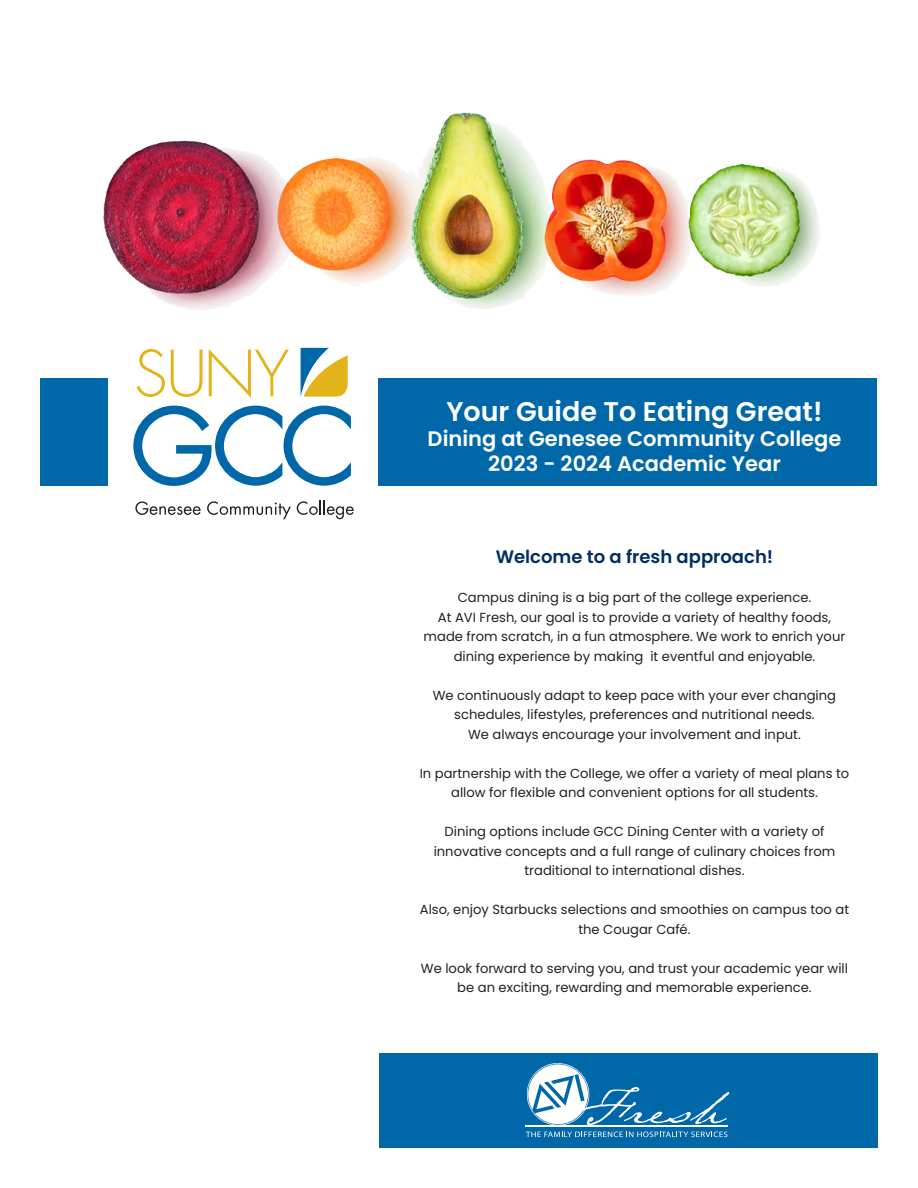
<style>
.page{position:relative;width:918px;height:1188px;background:#fff}
.page>*{position:absolute;margin:0;border:0;box-sizing:border-box;transform-origin:0 0}
.t1{font:600 27px "Poppins";color:#fff}
.SECONDARDY-HEADING{font:600 21px "Poppins";color:#fff}
.mini_heading{font:600 18px "Poppins";color:#002e60}
.t2{font:13.2px/19.5px "Poppins";color:#231f20;text-align:center}
</style>
<div class="page">
<div style="left:40px;top:378px;width:838px;height:108px;background:#0068a9"></div>
<img style="left:103px;top:112px;width:717px;height:198px">
<div style="left:108px;top:341px;width:270px;height:182px;background:#fff"></div>
<svg style="left:301px;top:348px;width:47px;height:49px"></svg>
<svg style="left:133px;top:405px;width:218px;height:81px"></svg>
<svg style="left:137px;top:349px;width:28px;height:48px"></svg>
<svg style="left:171px;top:350px;width:31px;height:47px"></svg>
<svg style="left:209px;top:349px;width:80px;height:49px"></svg>
<svg style="left:135px;top:501px;width:66px;height:14px"></svg>
<svg style="left:207px;top:501px;width:84px;height:18px"></svg>
<svg style="left:297px;top:500px;width:57px;height:19px"></svg>
<div style="left:379px;top:1053px;width:499px;height:95px;background:#0068a9"></div>
<svg style="left:525px;top:1063px;width:204px;height:74px"></svg>
<p class="t1" style="left:446px;top:396px;width:378px">Your Guide To Eating Great!</p>
<p class="SECONDARDY-HEADING" style="left:428px;top:427px;width:415px">Dining at Genesee Community College</p>
<p class="SECONDARDY-HEADING" style="left:488px;top:452px;width:294px">2023 - 2024 Academic Year</p>
<p class="mini_heading" style="left:496px;top:546px;width:279px">Welcome to a fresh approach!</p>
<p class="t2" style="left:458px;top:588px;width:355px">Campus dining is a big part of the college experience.</p>
<p class="t2" style="left:424px;top:607px;width:423px">At AVI Fresh, our goal is to provide a variety of healthy foods, made from scratch, in a fun atmosphere. We work to enrich your dining experience by making it eventful and enjoyable.</p>
<p class="t2" style="left:433px;top:685px;width:405px">We continuously adapt to keep pace with your ever changing schedules, lifestyles, preferences and nutritional needs.</p>
<p class="t2" style="left:468px;top:724px;width:334px">We always encourage your involvement and input.</p>
<p class="t2" style="left:420px;top:763px;width:431px">In partnership with the College, we offer a variety of meal plans to allow for flexible and convenient options for all students.</p>
<p class="t2" style="left:434px;top:822px;width:403px">Dining options include GCC Dining Center with a variety of innovative concepts and a full range of culinary choices from traditional to international dishes.</p>
<p class="t2" style="left:420px;top:900px;width:431px">Also, enjoy Starbucks selections and smoothies on campus too at the Cougar Café.</p>
<p class="t2" style="left:421px;top:958px;width:429px">We look forward to serving you, and trust your academic year will be an exciting, rewarding and memorable experience.</p>
</div>
